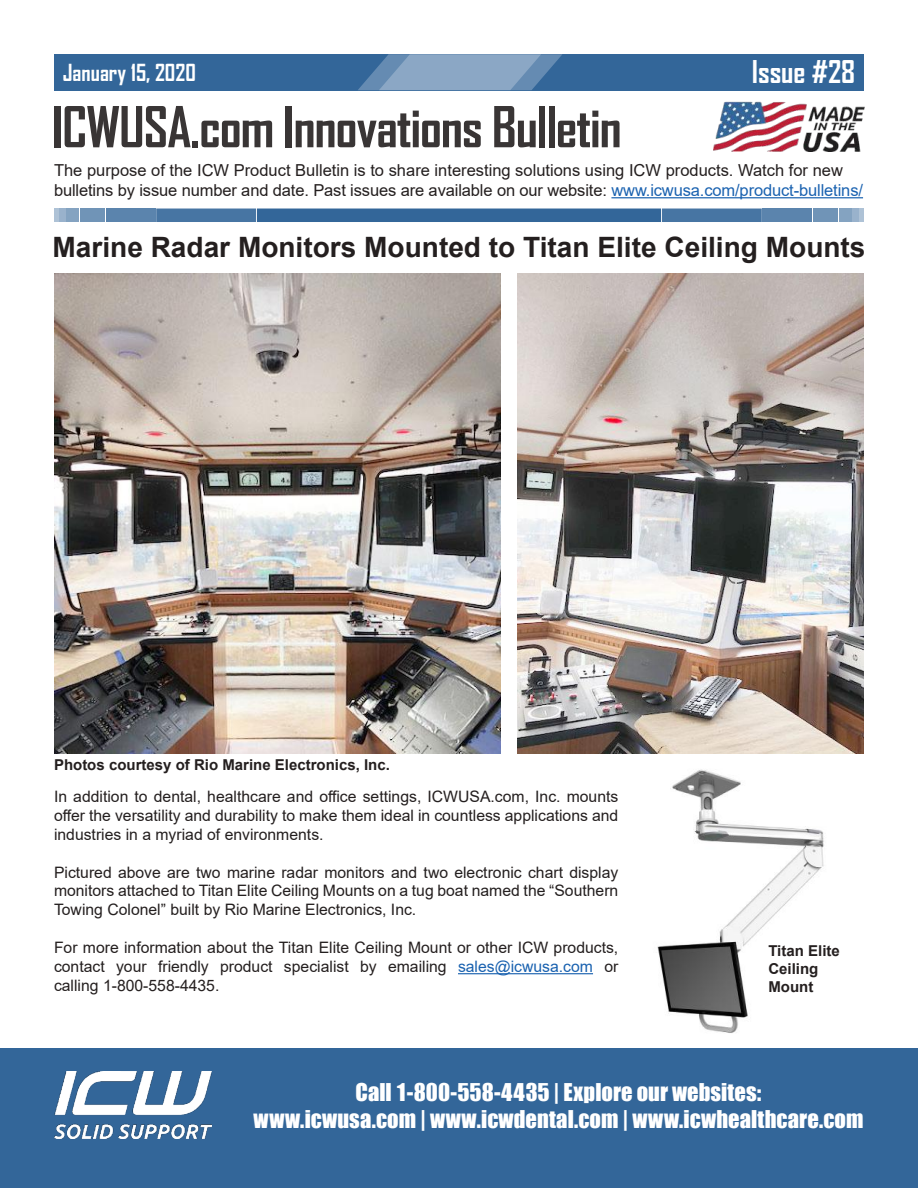
<style>
.page{position:relative;width:918px;height:1188px;background:#fff}
.page>*{position:absolute;margin:0;border:0;box-sizing:border-box;transform-origin:0 0}
.t1{font:700 54px "Agency FB";letter-spacing:-.02em;color:#393535}
.t2{font:700 30px "Agency FB";color:#fff}
.t3{font:700 28.05px "Arial";color:#241f1f}
.t4{font:22.5px/27px "Impact";letter-spacing:.005em;color:#fff;text-align:center}
.t5{font:700 22.5px "Agency FB";color:#fff}
.t6{font:16.5px/19.8px "Arial";letter-spacing:-.01em;color:#241f1f}
.t7{font:15.75px/18.9px "Arial";color:#241f1f;text-align:justify}
.t8{font:700 15px/18px "Arial";color:#241f1f}
.s1{color:#1a62b0}
</style>
<div class="page">
<div style="left:763px;top:209px;width:49px;height:13px;background:#5b84ad"></div>
<div style="left:813px;top:209px;width:25px;height:13px;background:#7094b7"></div>
<div style="left:839px;top:209px;width:12px;height:13px;background:#84a3c1"></div>
<div style="left:852px;top:209px;width:7px;height:13px;background:#99b2cc"></div>
<div style="left:859px;top:209px;width:5px;height:13px;background:#aec2d6"></div>
<div style="left:106px;top:209px;width:49px;height:13px;background:#5b84ad"></div>
<svg style="left:156px;top:209px;width:606px;height:13px;background:#3a6b9c"></svg>
<div style="left:80px;top:209px;width:25px;height:13px;background:#7094b7"></div>
<div style="left:67px;top:209px;width:12px;height:13px;background:#84a3c1"></div>
<div style="left:59px;top:209px;width:7px;height:13px;background:#99b2cc"></div>
<div style="left:54px;top:209px;width:5px;height:13px;background:#aec2d6"></div>
<div style="left:0;top:1048px;width:918px;height:140px;background:#369"></div>
<div style="left:54px;top:54px;width:810px;height:36px;background:#369"></div>
<hr style="left:611px;top:197px;width:252px;height:1px;background:#1a62b0">
<img style="left:54px;top:1072px;width:158px;height:67px">
<img style="left:713px;top:101px;width:152px;height:50px">
<svg style="left:358px;top:54px;width:204px;height:36px;background:#7597ba"></svg>
<hr style="left:458px;top:973px;width:135px;height:1px;background:#1a62b0">
<img style="left:54px;top:273px;width:446px;height:480px">
<img style="left:518px;top:273px;width:346px;height:480px">
<img style="left:657px;top:769px;width:167px;height:264px">
<h3 class="t5" style="left:63px;top:58px;width:135px">January 15, 2020</h3>
<h2 class="t2" style="left:752px;top:53px;width:105px">Issue #28</h2>
<h1 class="t1" style="left:52px;top:93px;width:571px">ICWUSA.com Innovations Bulletin</h1>
<p class="t6" style="left:54px;top:160px;width:811px">The purpose of the ICW Product Bulletin is to share interesting solutions using ICW products. Watch for new bulletins by issue number and date. Past issues are available on our website: <span class="s1">www.icwusa.com/product-bulletins/</span></p>
<h3 class="t3" style="left:53px;top:227px;width:815px">Marine Radar Monitors Mounted to Titan Elite Ceiling Mounts</h3>
<p class="t8" style="left:54px;top:756px;width:337px">Photos courtesy of Rio Marine Electronics, Inc.</p>
<p class="t7" style="left:54px;top:787px;width:566px">In addition to dental, healthcare and office settings, ICWUSA.com, Inc. mounts offer the versatility and durability to make them ideal in countless applications and industries in a myriad of environments.</p>
<p class="t7" style="left:54px;top:862px;width:566px">Pictured above are two marine radar monitors and two electronic chart display monitors attached to Titan Elite Ceiling Mounts on a tug boat named the “Southern Towing Colonel” built by Rio Marine Electronics, Inc.</p>
<p class="t7" style="left:54px;top:938px;width:566px">For more information about the Titan Elite Ceiling Mount or other ICW products, contact your friendly product specialist by emailing <span class="s1">sales@icwusa.com</span> or calling 1-800-558-4435.</p>
<p class="t8" style="left:768px;top:942px;width:73px">Titan Elite<br>Ceiling<br>Mount</p>
<h3 class="t4" style="left:254px;top:1078px;width:611px">Call 1-800-558-4435 | Explore our websites:<br>www.icwusa.com | www.icwdental.com | www.icwhealthcare.com</h3>
</div>
